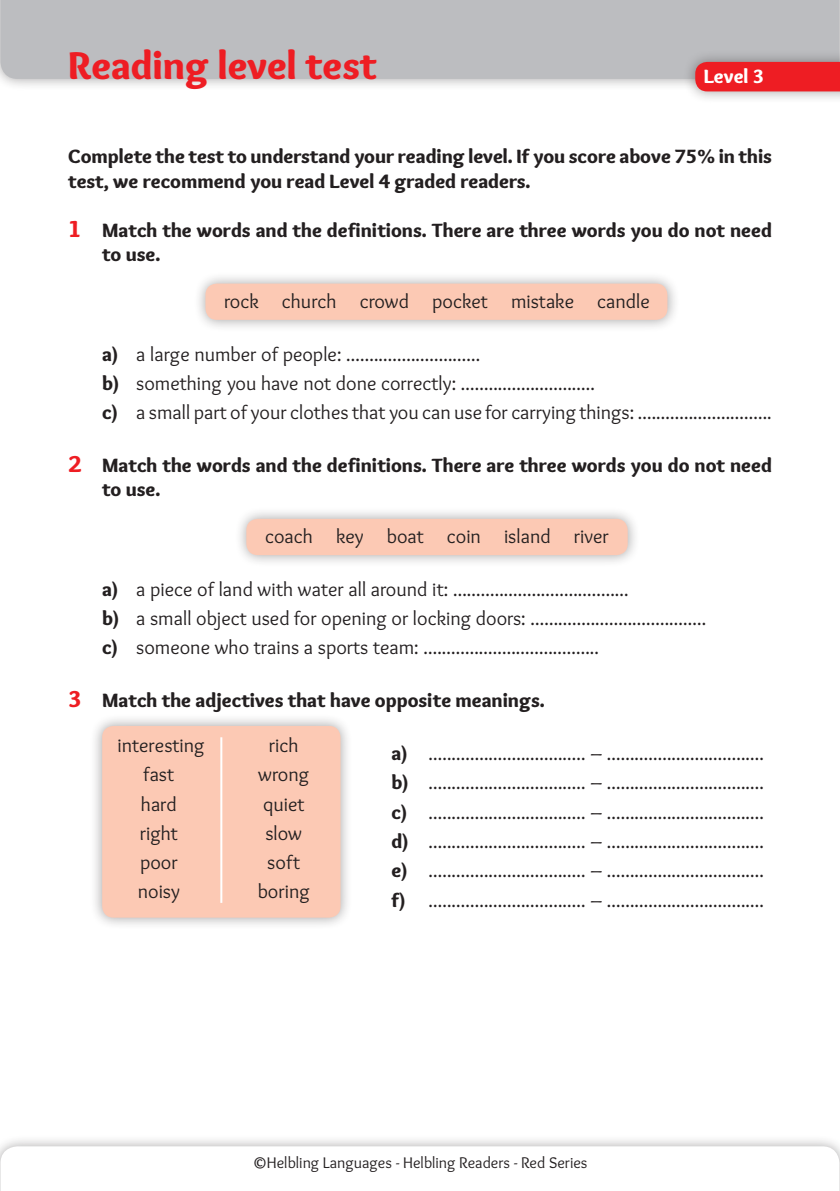
<style>
.page{position:relative;width:840px;height:1191px;background:#fff}
.page>*{position:absolute;margin:0;border:0;box-sizing:border-box;transform-origin:0 0}
.testi_principali{font:900 40px "Overlock";color:#ee1d23}
.t1{font:20px "Overlock";color:#231f20}
.t2{font:900 20px/23.6px "Overlock";color:#231f20}
.testi_principali-2{font:900 20px "Overlock";color:#fff}
.testi_principali-3{font:16px "Overlock";color:#231f20}
.s1{font-size:24px;color:#ee1d23}
.s2{font-weight:900}
</style>
<div class="page">
<div style="left:90px;top:714px;width:262px;height:216px;background:#231f20;opacity:.4"></div>
<div style="left:102px;top:726px;width:238px;height:191px;background:#fcc9b4;border-radius:11px"></div>
<div style="left:193px;top:271px;width:486px;height:61px;background:#231f20;opacity:.4"></div>
<div style="left:205px;top:283px;width:462px;height:37px;background:#fcc9b4;border-radius:11px"></div>
<div style="left:234px;top:507px;width:405px;height:60px;background:#231f20;opacity:.4"></div>
<div style="left:246px;top:519px;width:381px;height:36px;background:#fcc9b4;border-radius:11px"></div>
<div style="left:0;top:0;width:839px;height:91px;background:#231f20;opacity:.4"></div>
<div style="left:0;top:0;width:839px;height:79px;background:#bcbdc0"></div>
<div style="left:0;top:1134px;width:839px;height:57px;background:#231f20;opacity:.4"></div>
<svg style="left:0;top:1146px;width:839px;height:45px"></svg>
<div style="left:683px;top:50px;width:156px;height:54px;background:#231f20;opacity:.4"></div>
<div style="left:694px;top:62px;width:145px;height:29px;background:#ee1d23"></div>
<hr style="left:220px;top:737px;width:2px;height:166px;background:#fff">
<p class="testi_principali" style="left:68px;top:41px;width:310px">Reading level test</p>
<p class="testi_principali-2" style="left:703px;top:64px;width:62px">Level 3</p>
<p class="t2" style="left:68px;top:144px;width:704px;line-height:25px">Complete the test to understand your reading level. If you score above 75% in this test, we recommend you read Level 4 graded readers.</p>
<p class="t2" style="left:102px;top:218px;width:671px;text-indent:-34px"><span class="s1">1</span> Match the words and the definitions. There are three words you do not need to use.</p>
<p class="t1" style="left:224px;top:290px;width:427px">rock church crowd pocket mistake candle</p>
<p class="t1" style="left:102px;top:343px;width:379px"><span class="s2">a)</span> a large number of people: .............................</p>
<p class="t1" style="left:102px;top:372px;width:494px"><span class="s2">b)</span> something you have not done correctly: .............................</p>
<p class="t1" style="left:102px;top:401px;width:671px"><span class="s2">c)</span> a small part of your clothes that you can use for carrying things: .............................</p>
<p class="t2" style="left:102px;top:453px;width:671px;text-indent:-34px"><span class="s1">2</span> Match the words and the definitions. There are three words you do not need to use.</p>
<p class="t1" style="left:265px;top:525px;width:345px">coach key boat coin island river</p>
<p class="t1" style="left:102px;top:578px;width:528px"><span class="s2">a)</span> a piece of land with water all around it: ......................................</p>
<p class="t1" style="left:102px;top:607px;width:605px"><span class="s2">b)</span> a small object used for opening or locking doors: ......................................</p>
<p class="t1" style="left:102px;top:636px;width:498px"><span class="s2">c)</span> someone who trains a sports team: ......................................</p>
<p class="t2" style="left:68px;top:688px;width:478px"><span class="s1">3</span> Match the adjectives that have opposite meanings.</p>
<p class="t1" style="left:391px;top:742px;width:374px"><span class="s2">a)</span> .................................. – ..................................</p>
<p class="t1" style="left:391px;top:771px;width:374px"><span class="s2">b)</span> .................................. – ..................................</p>
<p class="t1" style="left:391px;top:800px;width:374px"><span class="s2">c)</span> .................................. – ..................................</p>
<p class="t1" style="left:391px;top:830px;width:374px"><span class="s2">d)</span> .................................. – ..................................</p>
<p class="t1" style="left:391px;top:859px;width:374px"><span class="s2">e)</span> .................................. – ..................................</p>
<p class="t1" style="left:391px;top:888px;width:374px"><span class="s2">f)</span> .................................. – ..................................</p>
<p class="t1" style="left:269px;top:734px;width:31px">rich</p>
<p class="t1" style="left:258px;top:763px;width:52px">wrong</p>
<p class="t1" style="left:263px;top:792px;width:43px">quiet</p>
<p class="t1" style="left:265px;top:822px;width:38px">slow</p>
<p class="t1" style="left:267px;top:851px;width:34px">soft</p>
<p class="t1" style="left:257px;top:880px;width:53px">boring</p>
<p class="t1" style="left:117px;top:734px;width:89px">interesting</p>
<p class="t1" style="left:143px;top:763px;width:32px">fast</p>
<p class="t1" style="left:141px;top:792px;width:37px">hard</p>
<p class="t1" style="left:140px;top:822px;width:40px">right</p>
<p class="t1" style="left:140px;top:851px;width:39px">poor</p>
<p class="t1" style="left:138px;top:880px;width:44px">noisy</p>
<p class="testi_principali-3" style="left:252px;top:1153px;width:336px">©Helbling Languages - Helbling Readers - Red Series</p>
</div>
